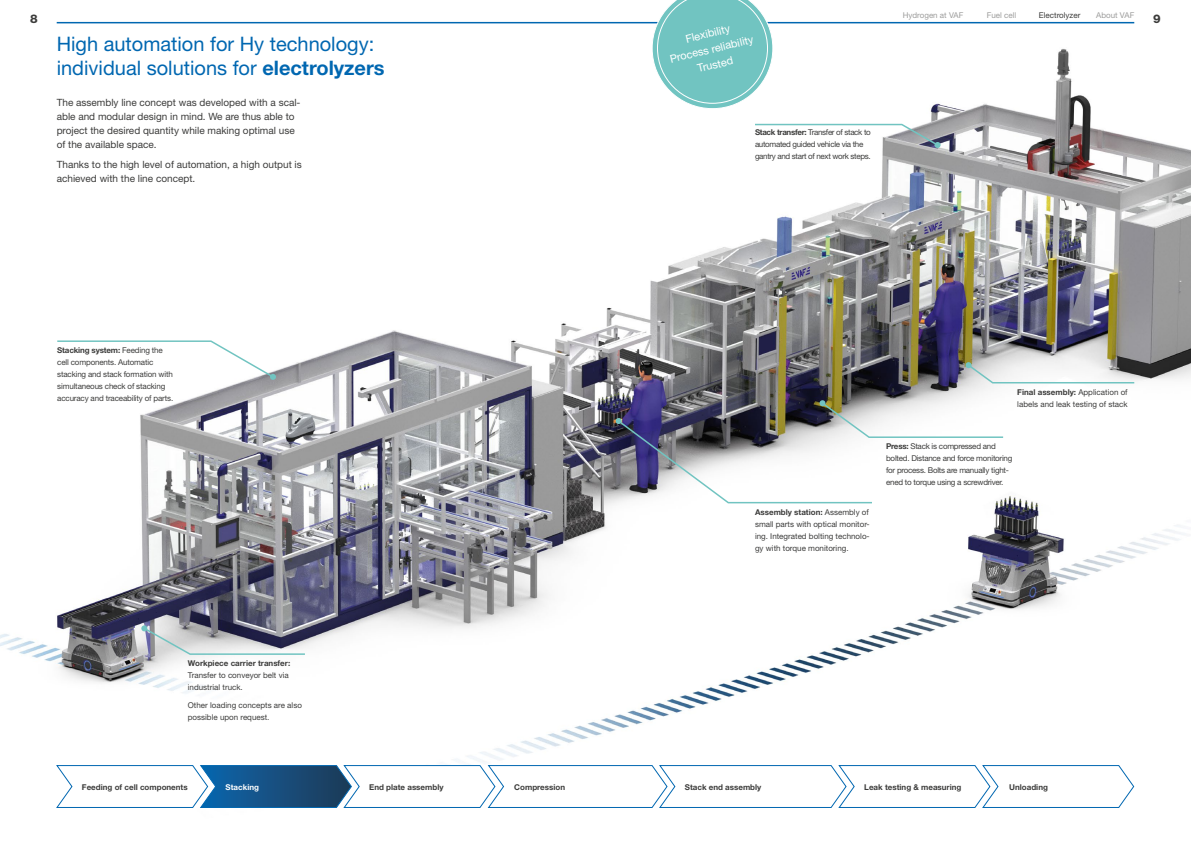
<style>
.page{position:relative;width:1191px;height:842px;background:#fff}
.page>*{position:absolute;margin:0;border:0;box-sizing:border-box;transform-origin:0 0}
.t1{font:20px/24px "Helvetica Neue LT Std";color:#0067b1}
.t2{font:800 12px "Helvetica Neue LT Std";color:#3c3c3b}
.t3{font:11px/15.7px "Helvetica Neue LT Std";color:#fff;text-align:center}
.t4{font:10px/14px "Helvetica Neue LT Std";color:#3c3c3b}
.t5{font:8px/12px "Helvetica Neue LT Std";letter-spacing:-.02em;color:#3c3c3b}
.t6{font:8px/12px "Helvetica Neue LT Std";color:#3c3c3b}
.t7{font:700 8px "Helvetica Neue LT Std";color:#3c3c3b}
.t8{font:8px/12px "Helvetica Neue LT Std";letter-spacing:-.04em;color:#3c3c3b}
.t9{font:8px "Helvetica Neue LT Std";color:#9d9d9c}
.t10{font:700 8px "Helvetica Neue LT Std";color:#fff}
.s1{font-weight:700}
</style>
<div class="page">
<img style="left:0;top:21px;width:1191px;height:766px">
<hr style="left:57px;top:22px;width:1077px;height:1px;background:#0067b1">
<svg style="left:652px;top:0;width:121px;height:109px"></svg>
<svg style="left:753px;top:123px;width:187px;height:25px"></svg>
<svg style="left:615px;top:400px;width:389px;height:104px"></svg>
<svg style="left:965px;top:362px;width:170px;height:22px"></svg>
<svg style="left:141px;top:625px;width:165px;height:31px;background:#a8adb5"></svg>
<svg style="left:56px;top:340px;width:220px;height:40px"></svg>
<svg style="left:55px;top:764px;width:1079px;height:44px"></svg>
<p class="t9" style="left:902px;top:10px;width:62px">Hydrogen at VAF</p>
<p class="t9" style="left:986px;top:10px;width:31px">Fuel cell</p>
<p class="t6" style="left:1039px;top:9px;width:43px">Electrolyzer</p>
<p class="t9" style="left:1096px;top:10px;width:40px">About VAF</p>
<h2 class="t2" style="left:30px;top:12px;width:9px">8</h2>
<h2 class="t2" style="left:1153px;top:12px;width:9px">9</h2>
<h1 class="t1" style="left:57px;top:32px;width:329px">High automation for Hy technology: individual solutions for <span class="s1">electrolyzers</span></h1>
<p class="t4" style="left:57px;top:96px;width:245px">The assembly line concept was developed with a scal&shy;able and modular design in mind. We are thus able to project the desired quantity while making optimal use of the available space.</p>
<p class="t4" style="left:57px;top:157px;width:247px">Thanks to the high level of automation, a high output is achieved with the line concept.</p>
<p class="t5" style="left:57px;top:344px;width:117px"><span class="s1">Stacking system:</span> Feeding the cell components. Automatic stacking and stack formation with simultaneous check of stacking accuracy and traceability of parts.</p>
<p class="t7" style="left:188px;top:658px;width:104px">Workpiece carrier transfer:</p>
<p class="t6" style="left:188px;top:669px;width:102px">Transfer to conveyor belt via industrial truck.</p>
<p class="t6" style="left:188px;top:699px;width:116px">Other loading concepts are also possible upon request.</p>
<h3 class="t3" style="left:664px;top:36px;width:87px;rotate:-14deg">Flexibility<br>Process reliability<br>Trusted</h3>
<p class="t8" style="left:755px;top:126px;width:117px"><span class="s1">Stack transfer:</span> Transfer of stack to automated guided vehicle via the gantry and start of next work steps.</p>
<p class="t5" style="left:755px;top:506px;width:116px;text-align:justify"><span class="s1">Assembly station:</span> Assembly of small parts with optical monitor&shy;ing. Integrated bolting technolo&shy;gy with torque monitoring.</p>
<p class="t6" style="left:1017px;top:386px;width:112px"><span class="s1">Final assembly:</span> Application of labels and leak testing of stack</p>
<p class="t5" style="left:886px;top:440px;width:128px"><span class="s1">Press:</span> Stack is compressed and bolted. Distance and force monitoring for process. Bolts are manually tight&shy;ened to torque using a screwdriver.</p>
<p class="t7" style="left:82px;top:782px;width:107px">Feeding of cell components</p>
<p class="t10" style="left:226px;top:782px;width:35px">Stacking</p>
<p class="t7" style="left:369px;top:782px;width:76px">End plate assembly</p>
<p class="t7" style="left:514px;top:782px;width:52px">Compression</p>
<p class="t7" style="left:685px;top:782px;width:78px">Stack end assembly</p>
<p class="t7" style="left:864px;top:782px;width:99px">Leak testing &amp; measuring</p>
<p class="t7" style="left:1009px;top:782px;width:40px">Unloading</p>
</div>
